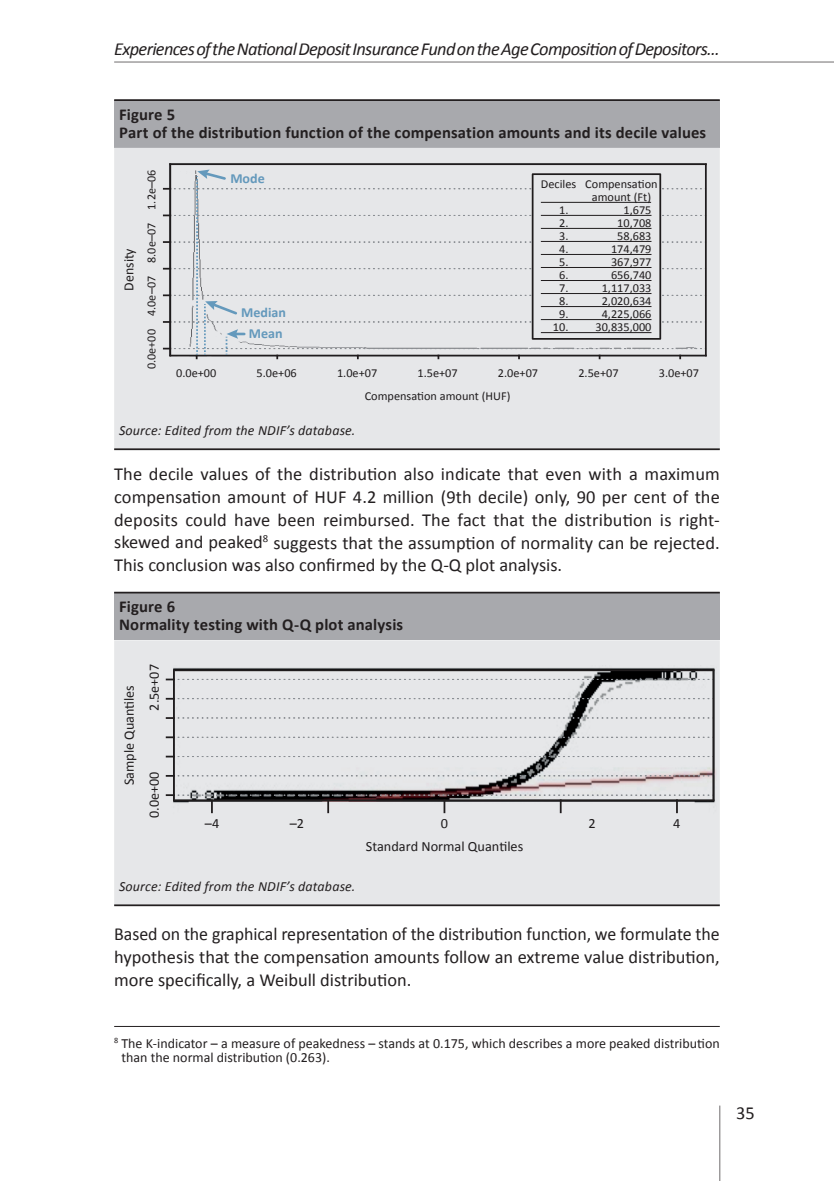
<style>
.page{position:relative;width:834px;height:1181px;background:#fff}
.page>*{position:absolute;margin:0;border:0;box-sizing:border-box;transform-origin:0 0}
.t1{font:18.38px/22.8px "Calibri";color:#231f20;text-align:justify}
.t2{font:italic 18.38px "Calibri";letter-spacing:-.035em;color:#231f20}
.t3{font:700 16.62px/18.4px "Calibri";letter-spacing:.01em;color:#231f20}
.t4{font:14.35px/25px "Calibri";color:#231f20}
.t5{font:14.17px "Calibri";color:#231f20}
.t6{font:14px/14px "Calibri";color:#231f20}
.t7{font:italic 14px "Calibri";letter-spacing:.01em;color:#231f20}
.t8{font:700 13.83px/21.5px "Calibri";color:#6fa9ce;text-align:center}
.t9{font:12.25px "Calibri";color:#231f20}
.t10{font:12.08px/23.4px "Calibri";color:#231f20;text-align:center}
</style>
<div class="page">
<hr style="left:114px;top:62px;width:719px;height:1px;background:#231f20">
<hr style="left:719px;top:1105px;width:1px;height:76px;background:#231f20">
<hr style="left:114px;top:1026px;width:605px;height:1px;background:#231f20">
<div style="left:114px;top:100px;width:605px;height:48px;background:#a8a9ad"></div>
<div style="left:114px;top:148px;width:605px;height:300px;background:#e6e7e9"></div>
<hr style="left:114px;top:99px;width:605px;height:2px;background:#231f20">
<hr style="left:114px;top:448px;width:605px;height:2px;background:#231f20">
<img style="left:162px;top:160px;width:554px;height:203px">
<hr style="left:169px;top:164px;width:2px;height:191px;background:#231f20">
<hr style="left:704px;top:164px;width:2px;height:191px;background:#231f20">
<hr style="left:170px;top:163px;width:535px;height:2px;background:#231f20">
<svg style="left:164px;top:170px;width:541px;height:188px;background:#dcdddf"></svg>
<div style="left:114px;top:592px;width:605px;height:48px;background:#a8a9ad"></div>
<div style="left:114px;top:640px;width:605px;height:264px;background:#e6e7e9"></div>
<hr style="left:114px;top:592px;width:605px;height:1px;background:#231f20">
<hr style="left:114px;top:904px;width:605px;height:2px;background:#231f20">
<img style="left:161px;top:666px;width:555px;height:152px">
<svg style="left:167px;top:678px;width:545px;height:2px"></svg>
<svg style="left:167px;top:698px;width:545px;height:1px"></svg>
<svg style="left:167px;top:717px;width:545px;height:2px"></svg>
<svg style="left:167px;top:736px;width:545px;height:2px"></svg>
<svg style="left:167px;top:755px;width:545px;height:2px"></svg>
<svg style="left:167px;top:775px;width:545px;height:2px"></svg>
<hr style="left:173px;top:670px;width:2px;height:130px;background:#231f20">
<svg style="left:167px;top:794px;width:546px;height:18px;background:#bcbbbd"></svg>
<hr style="left:175px;top:799px;width:538px;height:2px;background:#231f20">
<hr style="left:175px;top:669px;width:538px;height:2px;background:#231f20">
<hr style="left:712px;top:670px;width:2px;height:130px;background:#231f20">
<p class="t2" style="left:114px;top:36px;width:607px">Experiences of the National Deposit Insurance Fund on the Age Composition of Depositors...</p>
<p class="t3" style="left:119px;top:105px;width:588px">Figure 5<br>Part of the distribution function of the compensation amounts and its decile values</p>
<p class="t6" style="left:122px;top:291px;width:44px;rotate:-90deg">Density</p>
<p class="t9" style="left:144px;top:316px;width:147px;rotate:-90deg">4.0e–07 8.0e–07 1.2e–06</p>
<p class="t10" style="left:540px;top:172px;width:118px">Deciles Compensation</p>
<p class="t8" style="left:230px;top:168px;width:36px">Mode</p>
<p class="t10" style="left:591px;top:185px;width:61px">amount (Ft)</p>
<p class="t10" style="left:559px;top:198px;width:11px">1.</p>
<p class="t10" style="left:623px;top:198px;width:29px">1,675</p>
<p class="t10" style="left:559px;top:211px;width:11px">2.</p>
<p class="t10" style="left:617px;top:211px;width:36px">10,708</p>
<p class="t10" style="left:559px;top:224px;width:11px">3.</p>
<p class="t10" style="left:617px;top:224px;width:36px">58,683</p>
<p class="t10" style="left:559px;top:237px;width:11px">4.</p>
<p class="t10" style="left:611px;top:237px;width:42px">174,479</p>
<p class="t10" style="left:559px;top:250px;width:11px">5.</p>
<p class="t10" style="left:611px;top:250px;width:42px">367,977</p>
<p class="t10" style="left:559px;top:263px;width:11px">6.</p>
<p class="t10" style="left:611px;top:263px;width:42px">656,740</p>
<p class="t10" style="left:559px;top:276px;width:11px">7.</p>
<p class="t10" style="left:601px;top:276px;width:51px">1,117,033</p>
<p class="t10" style="left:559px;top:289px;width:11px">8.</p>
<p class="t10" style="left:601px;top:289px;width:51px">2,020,634</p>
<p class="t10" style="left:559px;top:302px;width:11px">9.</p>
<p class="t10" style="left:601px;top:302px;width:51px">4,225,066</p>
<p class="t10" style="left:552px;top:315px;width:17px">10.</p>
<p class="t10" style="left:595px;top:315px;width:57px">30,835,000</p>
<p class="t8" style="left:241px;top:301px;width:46px">Median<br>Mean</p>
<p class="t9" style="left:144px;top:369px;width:41px;rotate:-90deg">0.0e+00</p>
<p class="t10" style="left:176px;top:361px;width:42px">0.0e+00</p>
<p class="t10" style="left:256px;top:361px;width:42px">5.0e+06</p>
<p class="t10" style="left:337px;top:361px;width:42px">1.0e+07</p>
<p class="t10" style="left:364px;top:361px;width:147px">1.5e+07<br>Compensation amount (HUF)</p>
<p class="t10" style="left:498px;top:361px;width:42px">2.0e+07</p>
<p class="t10" style="left:578px;top:361px;width:42px">2.5e+07</p>
<p class="t10" style="left:658px;top:361px;width:42px">3.0e+07</p>
<p class="t7" style="left:119px;top:421px;width:238px">Source: Edited from the NDIF’s database.</p>
<p class="t1" style="left:114px;top:463px;width:607px">The decile values of the distribution also indicate that even with a maximum compensation amount of HUF 4.2 million (9th decile) only, 90 per cent of the deposits could have been reimbursed. The fact that the distribution is right&shy;skewed and peaked<sup>8</sup> suggests that the assumption of normality can be rejected.<br>This conclusion was also confirmed by the Q-Q plot analysis.</p>
<p class="t3" style="left:119px;top:597px;width:285px">Figure 6<br>Normality testing with Q-Q plot analysis</p>
<p class="t4" style="left:141px;top:710px;width:48px;rotate:-90deg">2.5e+07</p>
<p class="t4" style="left:116px;top:818px;width:134px;text-indent:33px;rotate:-90deg">Sample Quantiles<br>0.0e+00</p>
<p class="t5" style="left:205px;top:814px;width:16px">–4</p>
<p class="t5" style="left:290px;top:814px;width:16px">–2</p>
<p class="t5" style="left:441px;top:814px;width:9px">0</p>
<p class="t5" style="left:588px;top:814px;width:9px">2</p>
<p class="t5" style="left:673px;top:814px;width:9px">4</p>
<p class="t5" style="left:366px;top:837px;width:159px">Standard Normal Quantiles</p>
<p class="t7" style="left:119px;top:877px;width:238px">Source: Edited from the NDIF’s database.</p>
<p class="t1" style="left:114px;top:923px;width:607px">Based on the graphical representation of the distribution function, we formulate the hypothesis that the compensation amounts follow an extreme value distribution, more specifically, a Weibull distribution.</p>
<p class="t6" style="left:121px;top:1036px;width:599px;text-indent:-7px"><sup>8</sup> The K-indicator – a measure of peakedness – stands at 0.175, which describes a more peaked distribution than the normal distribution (0.263).</p>
<p class="t1" style="left:736px;top:1102px;width:20px">35</p>
</div>
